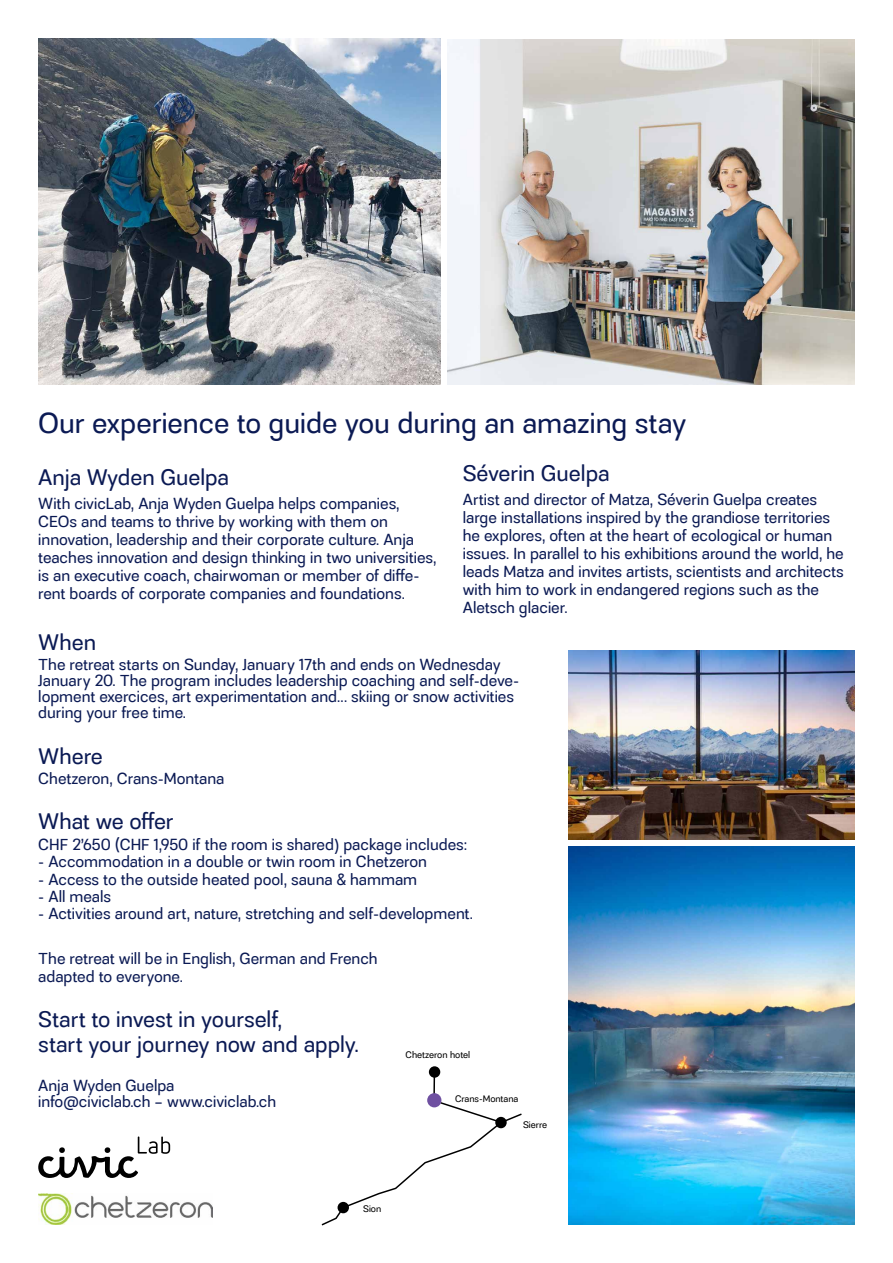
<style>
.page{position:relative;width:893px;height:1263px;background:#fff}
.page>*{position:absolute;margin:0;border:0;box-sizing:border-box;transform-origin:0 0}
.t1{font:27px "Quiroh";color:#0b1a54}
.t2{font:21px/25.5px "Quiroh";color:#0b1a54}
.t3{font:15px/18px "Quiroh";color:#0b1a54}
.t4{font:8.85px "Quiroh";color:#000}
</style>
<div class="page">
<img style="left:568px;top:651px;width:287px;height:188px">
<img style="left:448px;top:39px;width:407px;height:346px">
<img style="left:568px;top:846px;width:286px;height:379px">
<img style="left:38px;top:38px;width:402px;height:347px">
<div style="left:429px;top:1066px;width:11px;height:12px;background:#000;border-radius:50%"></div>
<hr style="left:433px;top:1072px;width:2px;height:29px;background:#000">
<div style="left:427px;top:1093px;width:14px;height:14px;background:#6f50a1;border-radius:50%"></div>
<svg style="left:321px;top:1101px;width:201px;height:125px"></svg>
<img style="left:38px;top:1194px;width:174px;height:31px">
<svg style="left:38px;top:1136px;width:132px;height:42px"></svg>
<h1 class="t1" style="left:38px;top:406px;width:650px">Our experience to guide you during an amazing stay</h1>
<h2 class="t2" style="left:38px;top:465px;width:192px">Anja Wyden Guelpa</h2>
<p class="t3" style="left:38px;top:495px;width:400px">With civicLab, Anja Wyden Guelpa helps companies, CEOs and teams to thrive by working with them on innovation, leadership and their corporate culture. Anja teaches innovation and design thinking in two universities, is an executive coach, chairwoman or member of diffe&shy;rent boards of corporate companies and foundations.</p>
<h2 class="t2" style="left:463px;top:461px;width:148px">Séverin Guelpa</h2>
<p class="t3" style="left:463px;top:491px;width:383px">Artist and director of Matza, Séverin Guelpa creates large installations inspired by the grandiose territories he explores, often at the heart of ecological or human issues. In parallel to his exhibitions around the world, he leads Matza and invites artists, scientists and architects with him to work in endangered regions such as the Aletsch glacier.</p>
<h2 class="t2" style="left:38px;top:630px;width:59px">When</h2>
<p class="t3" style="left:38px;top:657px;width:483px;line-height:15.9px">The retreat starts on Sunday, January 17th and ends on Wednesday January 20. The program includes leadership coaching and self-deve&shy;lopment exercices, art experimentation and... skiing or snow activities during your free time.</p>
<h2 class="t2" style="left:38px;top:744px;width:66px">Where</h2>
<p class="t3" style="left:38px;top:769px;width:188px">Chetzeron, Crans-Montana</p>
<h2 class="t2" style="left:38px;top:809px;width:137px">What we offer</h2>
<p class="t3" style="left:38px;top:836px;width:430px">CHF 2’650 (CHF 1,950 if the room is shared) package includes:</p>
<p class="t3" style="left:38px;top:853px;width:390px">- Accommodation in a double or twin room in Chetzeron</p>
<p class="t3" style="left:38px;top:870px;width:380px">- Access to the outside heated pool, sauna &amp; hammam</p>
<p class="t3" style="left:38px;top:887px;width:74px">- All meals</p>
<p class="t3" style="left:38px;top:905px;width:436px">- Activities around art, nature, stretching and self-development.</p>
<p class="t3" style="left:38px;top:950px;width:341px;line-height:17.1px">The retreat will be in English, German and French adapted to everyone.</p>
<h2 class="t2" style="left:38px;top:1006px;width:322px">Start to invest in yourself,<br>start your journey now and apply.</h2>
<p class="t3" style="left:38px;top:1078px;width:239px;line-height:15.9px">Anja Wyden Guelpa info@civiclab.ch – www.civiclab.ch</p>
<p class="t4" style="left:406px;top:1049px;width:66px">Chetzeron hotel</p>
<p class="t4" style="left:455px;top:1092px;width:65px">Crans-Montana</p>
<p class="t4" style="left:363px;top:1203px;width:20px">Sion</p>
<p class="t4" style="left:523px;top:1119px;width:26px">Sierre</p>
</div>
